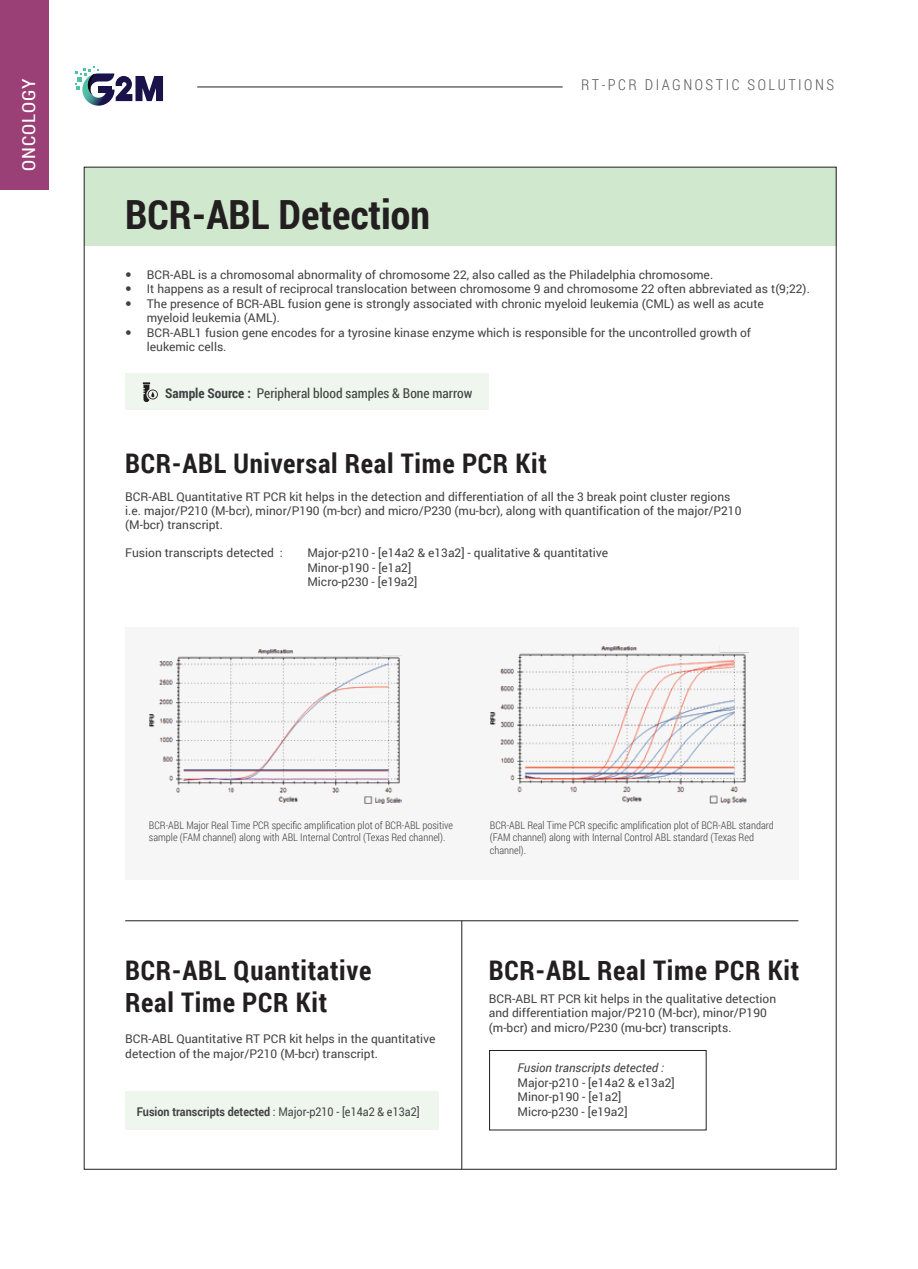
<style>
.page{position:relative;width:918px;height:1269px;background:#fff}
.page>*{position:absolute;margin:0;border:0;box-sizing:border-box;transform-origin:0 0}
.t1{font:700 40.2px "Roboto Condensed";color:#231f20}
.t2{font:700 27px/32.4px "Roboto Condensed";letter-spacing:.025em;color:#231f20}
.t3{font:18px "Roboto Condensed";letter-spacing:.05em;color:#fff;scale:1.08 1}
.t4{font:300 15px "Roboto Condensed";letter-spacing:.165em;color:#595a5c}
.t5{font:13.5px "Roboto Condensed";color:#414142}
.t6{font:12px/14.4px "Roboto";color:#414142}
.t7{font:700 12px "Roboto";color:#414142;scale:.9 1}
.t8{font:italic 12px "Roboto";color:#414142}
.t9{font:300 10.5px/12.6px "Roboto Condensed";color:#414142}
.s1{font-weight:700}
.s2{font-weight:400}
</style>
<div class="page">
<div style="left:84px;top:167px;width:752px;height:79px;background:#d0e8cd"></div>
<div style="left:125px;top:627px;width:673px;height:252px;background:#f2f3f2"></div>
<img style="left:490px;top:646px;width:259px;height:158px">
<div style="left:0;top:0;width:49px;height:190px;background:#9b4077"></div>
<div style="left:125px;top:373px;width:364px;height:37px;background:#eef6ed"></div>
<svg style="left:143px;top:382px;width:15px;height:20px"></svg>
<svg style="left:75px;top:67px;width:88px;height:39px"></svg>
<hr style="left:197px;top:87px;width:366px;height:1px;background:#231f20">
<img style="left:149px;top:649px;width:253px;height:155px">
<div style="left:125px;top:1091px;width:314px;height:39px;background:#eef6ed"></div>
<div style="left:489px;top:1050px;width:217px;height:80px;border:1px solid #231f20"></div>
<hr style="left:462px;top:921px;width:1px;height:248px;background:#231f20">
<hr style="left:125px;top:921px;width:673px;height:1px;background:#231f20">
<h3 class="t3" style="left:16px;top:171px;width:87px;rotate:-90deg">ONCOLOGY</h3>
<h1 class="t1" style="left:125px;top:186px;width:306px">BCR-ABL Detection</h1>
<p class="t4" style="left:581px;top:75px;width:255px">RT-PCR DIAGNOSTIC SOLUTIONS</p>
<p class="t6" style="left:147px;top:267px;width:665px">BCR-ABL is a chromosomal abnormality of chromosome 22, also called as the Philadelphia chromosome.<br>It happens as a result of reciprocal translocation between chromosome 9 and chromosome 22 often abbreviated as t(9;22).<br>The presence of BCR-ABL fusion gene is strongly associated with chronic myeloid leukemia (CML) as well as acute<br>myeloid leukemia (AML).<br>BCR-ABL1 fusion gene encodes for a tyrosine kinase enzyme which is responsible for the uncontrolled growth of<br>leukemic cells.</p>
<p class="t5" style="left:165px;top:384px;width:309px"><span class="s1">Sample Source :</span> Peripheral blood samples &amp; Bone marrow</p>
<h2 class="t2" style="left:125px;top:446px;width:423px">BCR-ABL Universal Real Time PCR Kit</h2>
<p class="t6" style="left:125px;top:489px;width:618px">BCR-ABL Quantitative RT PCR kit helps in the detection and differentiation of all the 3 break point cluster regions i.e. major/P210 (M-bcr), minor/P190 (m-bcr) and micro/P230 (mu-bcr), along with quantification of the major/P210 (M-bcr) transcript.</p>
<p class="t6" style="left:125px;top:545px;width:159px">Fusion transcripts detected :</p>
<p class="t6" style="left:307px;top:545px;width:302px">Major-p210 - [e14a2 &amp; e13a2] - qualitative &amp; quantitative<br>Minor-p190 - [e1a2]<br>Micro-p230 - [e19a2]</p>
<p class="t9" style="left:149px;top:818px;width:306px">BCR-ABL Major Real Time PCR specific amplification plot of BCR-ABL positive sample (FAM channel) along with ABL Internal Control (Texas Red channel).</p>
<p class="t9" style="left:490px;top:818px;width:285px">BCR-ABL Real Time PCR specific amplification plot of BCR-ABL standard (FAM channel) along with Internal Control ABL standard (Texas Red channel).</p>
<h2 class="t2" style="left:125px;top:953px;width:248px">BCR-ABL Quantitative<br>Real Time PCR Kit</h2>
<p class="t6" style="left:125px;top:1032px;width:312px">BCR-ABL Quantitative RT PCR kit helps in the quantitative detection of the major/P210 (M-bcr) transcript.</p>
<p class="t7" style="left:137px;top:1103px;width:316px">Fusion transcripts detected <span class="s2">: Major-p210 - [e14a2 &amp; e13a2]</span></p>
<h2 class="t2" style="left:489px;top:953px;width:312px">BCR-ABL Real Time PCR Kit</h2>
<p class="t6" style="left:489px;top:991px;width:289px">BCR-ABL RT PCR kit helps in the qualitative detection and differentiation major/P210 (M-bcr), minor/P190 (m-bcr) and micro/P230 (mu-bcr) transcripts.</p>
<p class="t8" style="left:518px;top:1060px;width:148px">Fusion transcripts detected :</p>
<p class="t6" style="left:518px;top:1075px;width:159px">Major-p210 - [e14a2 &amp; e13a2]<br>Minor-p190 - [e1a2]<br>Micro-p230 - [e19a2]</p>
</div>
